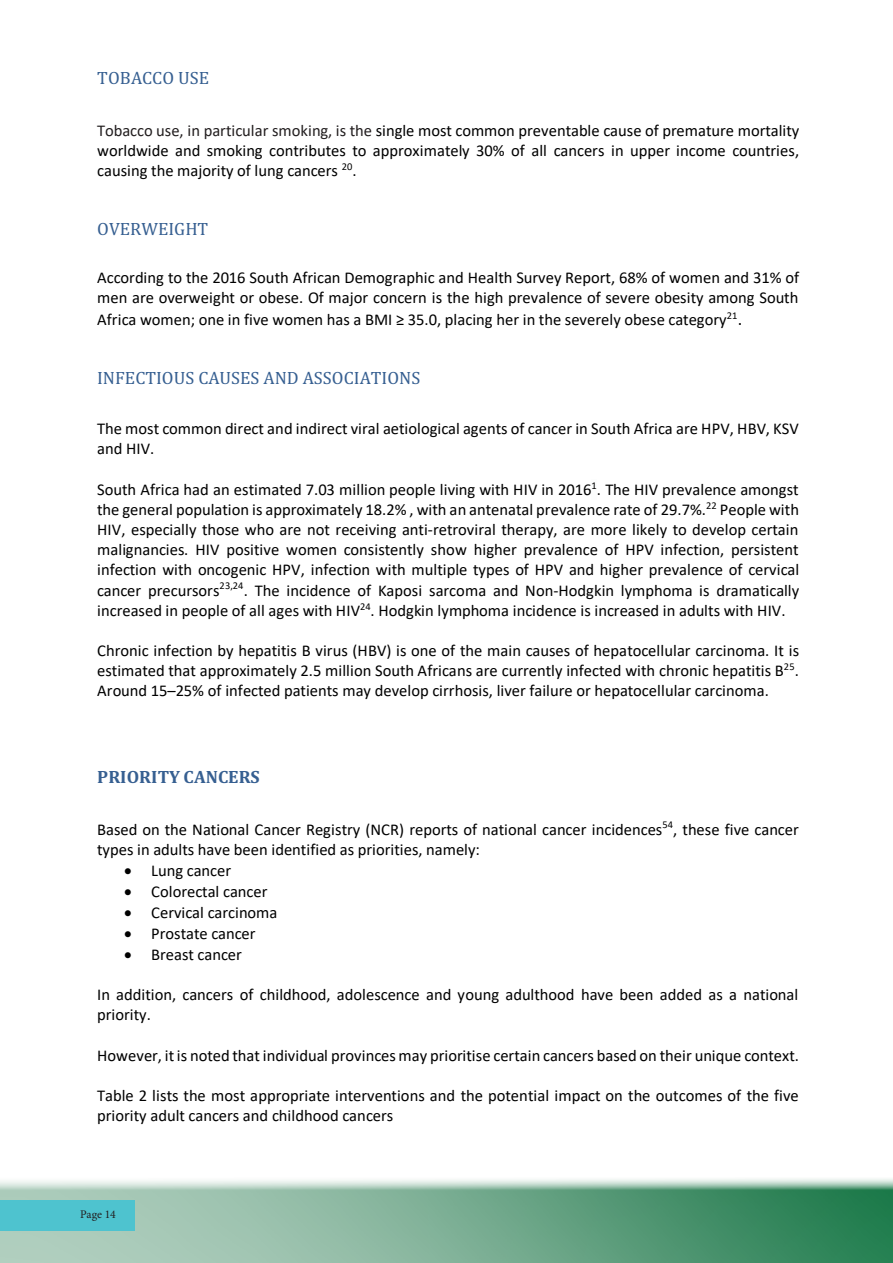
<style>
.page{position:relative;width:893px;height:1263px;background:#fff}
.page>*{position:absolute;margin:0;border:0;box-sizing:border-box;transform-origin:0 0}
.t1{font:18px "Cambria";color:#365f91}
.t2{font:700 18px "Cambria";color:#365f91}
.t3{font:16.5px/20.1px "Calibri";color:#000;text-align:justify}
.t4{font:11.7px "Minion Pro";letter-spacing:-.005em;color:#231f20}
.s1{color:#221e1f}
.s2{font-size:18px}
</style>
<div class="page">
<svg style="left:0;top:1179px;width:893px;height:84px;background:#7cb095"></svg>
<div style="left:0;top:1200px;width:135px;height:30px;background:#4ec3cf"></div>
<p class="t1" style="left:97px;top:67px;width:113px">TOBACCO USE</p>
<p class="t3" style="left:97px;top:120px;width:704px"><span class="s1">Tobacco use, in particular smoking, is the</span> single most common preventable cause of premature mortality worldwide and smoking contributes to approximately 30% of all cancers in upper income countries, causing the majority of lung cancers <sup>20</sup>.</p>
<p class="t1" style="left:97px;top:218px;width:113px">OVERWEIGHT</p>
<p class="t3" style="left:97px;top:266px;width:704px;line-height:21px">According to the 2016 South African Demographic and Health Survey Report, 68% of women and 31% of men are overweight or obese. Of major concern is the high prevalence of severe obesity among South Africa women; one in five women has a BMI ≥ 35.0, placing her in the severely obese category<sup>21</sup><span class="s2">.</span></p>
<p class="t1" style="left:97px;top:367px;width:325px">INFECTIOUS CAUSES AND ASSOCIATIONS</p>
<p class="t3" style="left:97px;top:418px;width:703px">The most common direct and indirect viral aetiological agents of cancer in South Africa are HPV, HBV, KSV and HIV.</p>
<p class="t3" style="left:97px;top:479px;width:704px">South Africa had an estimated 7.03 million people living with HIV in 2016<sup>1</sup>. The HIV prevalence amongst the general population is approximately 18.2% , with an antenatal prevalence rate of 29.7%.<sup>22</sup> People with HIV, especially those who are not receiving anti-retroviral therapy, are more likely to develop certain malignancies. HIV positive women consistently show higher prevalence of HPV infection, persistent infection with oncogenic HPV, infection with multiple types of HPV and higher prevalence of cervical cancer precursors<sup>23,24</sup>. The incidence of Kaposi sarcoma and Non-Hodgkin lymphoma is dramatically increased in people of all ages with HIV<sup>24</sup>. Hodgkin lymphoma incidence is increased in adults with HIV.</p>
<p class="t3" style="left:97px;top:640px;width:703px">Chronic infection by hepatitis B virus (HBV) is one of the main causes of hepatocellular carcinoma. It is estimated that approximately 2.5 million South Africans are currently infected with chronic hepatitis B<sup>25</sup>.<br>Around 15–25% of infected patients may develop cirrhosis, liver failure or hepatocellular carcinoma.</p>
<p class="t2" style="left:97px;top:764px;width:164px">PRIORITY CANCERS</p>
<p class="t3" style="left:97px;top:819px;width:703px">Based on the National Cancer Registry (NCR) reports of national cancer incidences<sup>54</sup>, these five cancer types in adults have been identified as priorities, namely:</p>
<p class="t3" style="left:124px;top:860px;width:108px">• Lung cancer</p>
<p class="t3" style="left:124px;top:881px;width:145px">• Colorectal cancer</p>
<p class="t3" style="left:124px;top:902px;width:155px">• Cervical carcinoma</p>
<p class="t3" style="left:124px;top:923px;width:133px">• Prostate cancer</p>
<p class="t3" style="left:124px;top:944px;width:119px">• Breast cancer</p>
<p class="t3" style="left:97px;top:984px;width:703px">In addition, cancers of childhood, adolescence and young adulthood have been added as a national priority.</p>
<p class="t3" style="left:97px;top:1045px;width:703px">However, it is noted that individual provinces may prioritise certain cancers based on their unique context.</p>
<p class="t3" style="left:97px;top:1085px;width:703px">Table 2 lists the most appropriate interventions and the potential impact on the outcomes of the five priority adult cancers and childhood cancers</p>
<p class="t4" style="left:80px;top:1206px;width:37px">Page 14</p>
</div>
